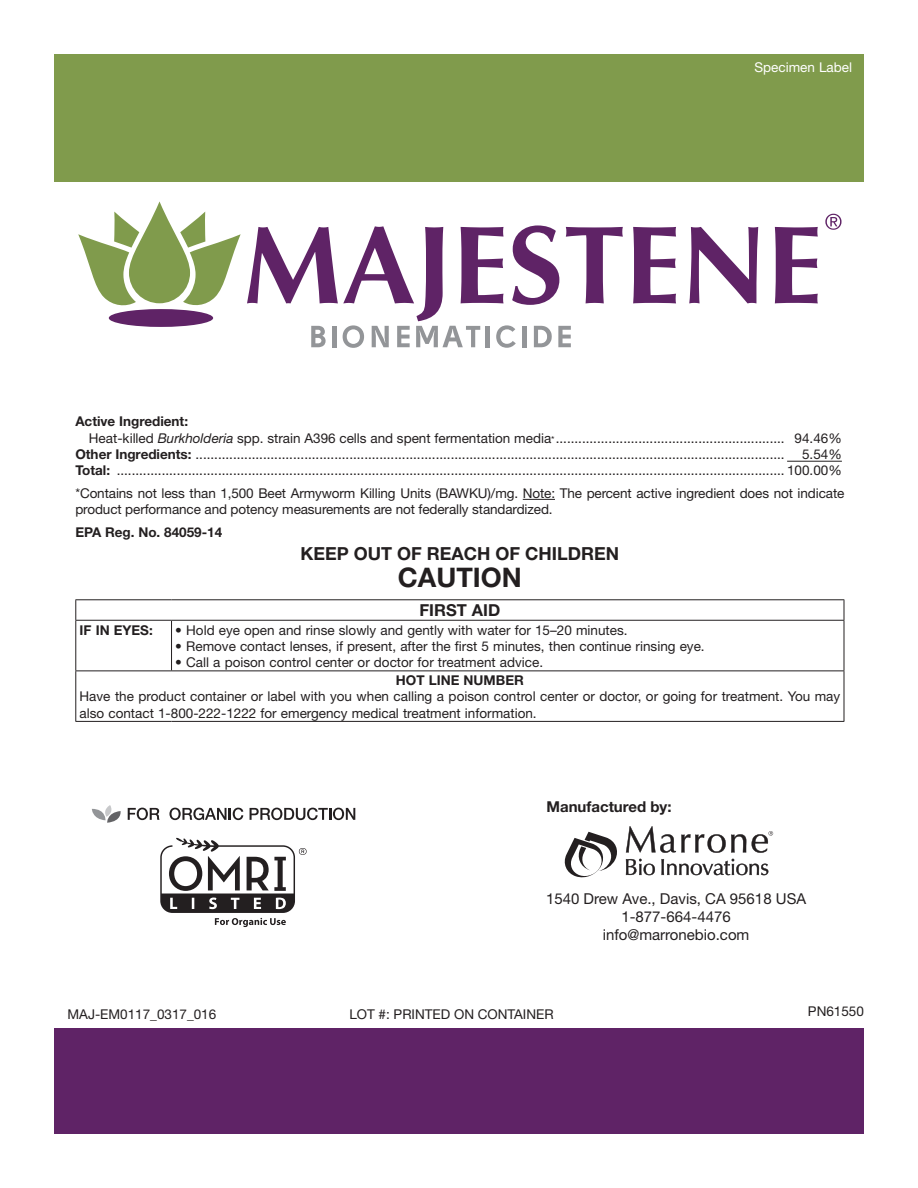
<style>
.page{position:relative;width:918px;height:1188px;background:#fff}
.page>*{position:absolute;margin:0;border:0;box-sizing:border-box;transform-origin:0 0}
.t1{font:700 27px "Helvetica Neue";color:#231f20}
.t2{font:700 18px "Helvetica Neue";color:#231f20}
.t3{font:700 16.5px "Helvetica Neue";color:#231f20}
.t4{font:15px/18px "Helvetica Neue";color:#231f20;text-align:center}
.t5{font:700 15px "Helvetica Neue";color:#231f20}
.t6{font:13.5px/16.2px "Helvetica Neue";color:#231f20}
.t7{font:700 13.5px "Helvetica Neue";color:#231f20}
.t8{font:13.5px "Helvetica Neue";color:#fff}
.s1{font-style:italic}
.s2{font-size:9.75px}
.s3{font-weight:700}
</style>
<div class="page">
<div style="left:54px;top:54px;width:810px;height:127px;background:#809b4c"></div>
<hr style="left:787px;top:461px;width:55px;height:1px;background:#231f20">
<hr style="left:523px;top:499px;width:32px;height:1px;background:#231f20">
<hr style="left:75px;top:599px;width:97px;height:1px;background:#231f20">
<svg style="left:75px;top:600px;width:1px;height:20px"></svg>
<hr style="left:172px;top:599px;width:672px;height:1px;background:#231f20">
<svg style="left:844px;top:600px;width:1px;height:20px"></svg>
<hr style="left:75px;top:620px;width:97px;height:1px;background:#231f20">
<hr style="left:75px;top:621px;width:1px;height:50px;background:#231f20">
<hr style="left:172px;top:620px;width:672px;height:1px;background:#231f20">
<hr style="left:171px;top:621px;width:1px;height:50px;background:#231f20">
<hr style="left:844px;top:621px;width:1px;height:50px;background:#231f20">
<hr style="left:75px;top:671px;width:97px;height:1px;background:#231f20">
<hr style="left:75px;top:671px;width:1px;height:50px;background:#231f20">
<hr style="left:172px;top:671px;width:672px;height:1px;background:#231f20">
<hr style="left:844px;top:671px;width:1px;height:50px;background:#231f20">
<hr style="left:75px;top:721px;width:97px;height:1px;background:#231f20">
<hr style="left:172px;top:721px;width:672px;height:1px;background:#231f20">
<svg style="left:565px;top:832px;width:52px;height:46px"></svg>
<svg style="left:626px;top:826px;width:120px;height:27px"></svg>
<svg style="left:626px;top:859px;width:29px;height:16px"></svg>
<svg style="left:661px;top:859px;width:107px;height:16px"></svg>
<svg style="left:752px;top:831px;width:21px;height:22px"></svg>
<svg style="left:633px;top:227px;width:43px;height:76px"></svg>
<svg style="left:689px;top:227px;width:69px;height:76px"></svg>
<svg style="left:775px;top:227px;width:43px;height:76px"></svg>
<svg style="left:129px;top:201px;width:61px;height:102px;fill:#809b4c"></svg>
<svg style="left:78px;top:212px;width:61px;height:94px"></svg>
<svg style="left:180px;top:212px;width:61px;height:94px"></svg>
<div style="left:109px;top:309px;width:104px;height:18px;background:#5f2366;border-radius:50%"></div>
<svg style="left:825px;top:214px;width:17px;height:16px"></svg>
<svg style="left:247px;top:225px;width:376px;height:123px"></svg>
<svg style="left:160px;top:838px;width:147px;height:89px"></svg>
<div style="left:54px;top:1028px;width:810px;height:106px;background:#5f2366"></div>
<svg style="left:92px;top:805px;width:29px;height:18px"></svg>
<svg style="left:128px;top:808px;width:32px;height:12px"></svg>
<svg style="left:169px;top:808px;width:74px;height:12px"></svg>
<svg style="left:250px;top:808px;width:105px;height:12px"></svg>
<p class="t8" style="left:754px;top:59px;width:99px">Specimen Label</p>
<p class="t7" style="left:75px;top:413px;width:114px">Active Ingredient:</p>
<p class="t6" style="left:89px;top:430px;width:754px">Heat-killed <span class="s1">Burkholderia</span> spp. strain A396 cells and spent fermentation media<span class="s2">*</span>............................................................. 94.46%</p>
<p class="t6" style="left:75px;top:446px;width:711px"><span class="s3">Other Ingredients:</span> .............................................................................................................................................................</p>
<p class="t6" style="left:75px;top:446px;width:768px;text-align:right">5.54%<br><span class="s3">Total:</span> .................................................................................................................................................................................. 100.00%</p>
<p class="t6" style="left:75px;top:485px;width:771px">*Contains not less than 1,500 Beet Armyworm Killing Units (BAWKU)/mg. Note: The percent active ingredient does not indicate product performance and potency measurements are not federally standardized.</p>
<p class="t7" style="left:75px;top:524px;width:148px">EPA Reg. No. 84059-14</p>
<h2 class="t2" style="left:301px;top:543px;width:320px">KEEP OUT OF REACH OF CHILDREN</h2>
<h1 class="t1" style="left:398px;top:560px;width:125px">CAUTION</h1>
<p class="t3" style="left:419px;top:600px;width:82px">FIRST AID</p>
<p class="t7" style="left:80px;top:622px;width:75px">IF IN EYES:</p>
<p class="t6" style="left:175px;top:622px;width:454px">• Hold eye open and rinse slowly and gently with water for 15–20 minutes.</p>
<p class="t6" style="left:175px;top:638px;width:531px">• Remove contact lenses, if present, after the first 5 minutes, then continue rinsing eye.</p>
<p class="t6" style="left:175px;top:654px;width:369px">• Call a poison control center or doctor for treatment advice.</p>
<p class="t7" style="left:396px;top:672px;width:130px">HOT LINE NUMBER</p>
<p class="t6" style="left:80px;top:688px;width:762px">Have the product container or label with you when calling a poison control center or doctor, or going for treatment. You may also contact 1-800-222-1222 for emergency medical treatment information.</p>
<p class="t5" style="left:546px;top:797px;width:127px">Manufactured by:</p>
<p class="t4" style="left:546px;top:890px;width:262px">1540 Drew Ave., Davis, CA 95618 USA<br>1-877-664-4476<br>info@marronebio.com</p>
<p class="t6" style="left:68px;top:1006px;width:150px">MAJ-EM0117_0317_016</p>
<p class="t6" style="left:349px;top:1006px;width:206px">LOT #: PRINTED ON CONTAINER</p>
<p class="t6" style="left:808px;top:1003px;width:58px">PN61550</p>
</div>
